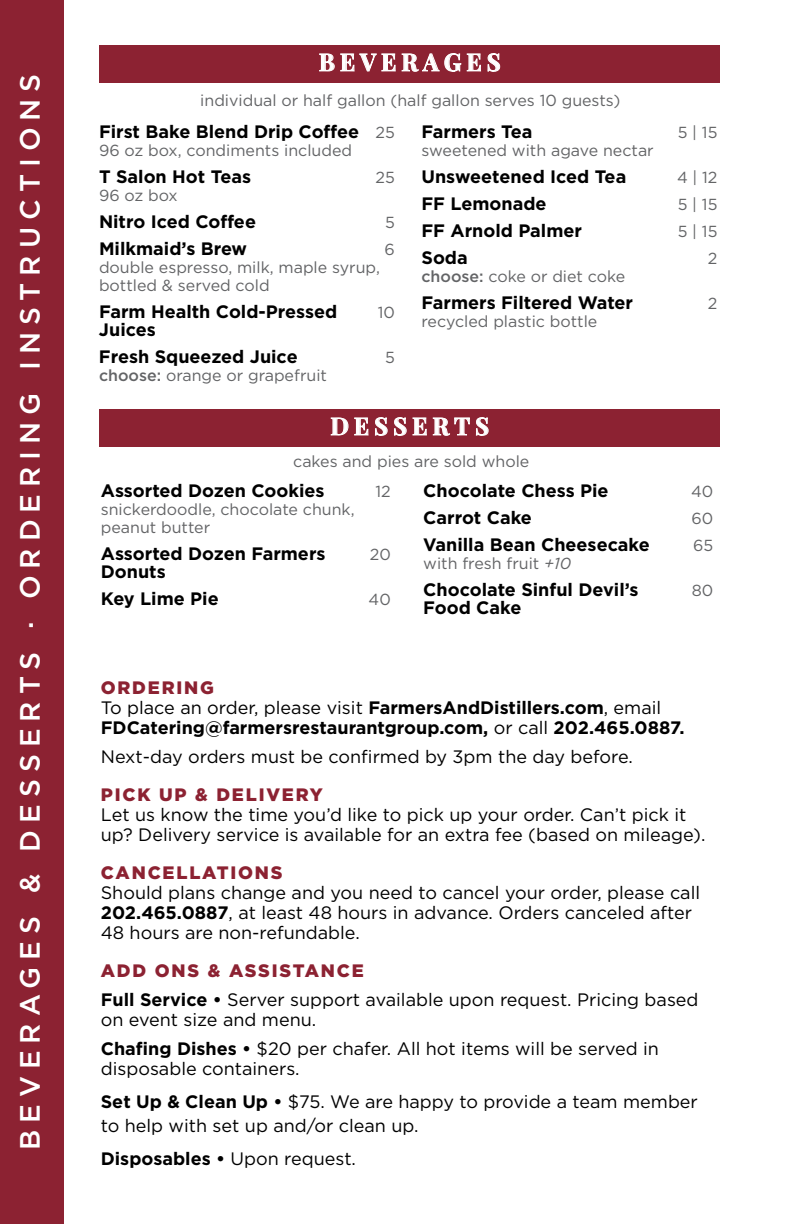
<style>
.page{position:relative;width:792px;height:1224px;background:#fff}
.page>*{position:absolute;margin:0;border:0;box-sizing:border-box;transform-origin:0 0}
.t1{font:500 28px "Gotham";letter-spacing:.25em;color:#fff}
.t2{font:700 24px "Playfair Display SC";letter-spacing:.21em;color:#fff}
.t3{font:18px/20px "Gotham";color:#000}
.t4{font:700 18px/27px "Gotham";color:#000}
.t5{font:900 18px "Gotham";letter-spacing:.1em;color:#8c2232}
.t6{font:16px/18px "Gotham";color:#636466}
.s1{font-weight:400;font-size:16px;color:#636466}
.s2{font-weight:500}
.s3{font-style:italic}
.s4{font-weight:900;color:#8c2232}
.s5{font-weight:400}
.s6{font-weight:700}
</style>
<div class="page">
<div style="left:0;top:0;width:63px;height:1224px;background:#8c2232"></div>
<div style="left:99px;top:45px;width:621px;height:37px;background:#8c2232"></div>
<div style="left:99px;top:409px;width:621px;height:37px;background:#8c2232"></div>
<svg style="left:319px;top:53px;width:77px;height:19px"></svg>
<svg style="left:402px;top:53px;width:59px;height:19px"></svg>
<svg style="left:467px;top:53px;width:14px;height:19px"></svg>
<svg style="left:487px;top:53px;width:13px;height:19px"></svg>
<svg style="left:331px;top:417px;width:38px;height:19px"></svg>
<svg style="left:375px;top:417px;width:13px;height:19px"></svg>
<svg style="left:394px;top:417px;width:33px;height:19px"></svg>
<svg style="left:433px;top:417px;width:37px;height:19px"></svg>
<svg style="left:476px;top:417px;width:13px;height:19px"></svg>
<h1 class="t1" style="left:11px;top:1150px;width:1078px;rotate:-90deg">BEVERAGES &amp; DESSERTS · ORDERING INSTRUCTIONS</h1>
<h2 class="t2" style="left:319px;top:47px;width:183px">BEVERAGES</h2>
<p class="t6" style="left:200px;top:92px;width:422px">individual or half gallon (half gallon serves 10 guests)</p>
<p class="t4" style="left:99px;top:118px;width:297px">First Bake Blend Drip Coffee <span class="s1">25</span></p>
<p class="t6" style="left:99px;top:141px;width:255px">96 oz box, condiments included</p>
<p class="t4" style="left:99px;top:163px;width:154px">T Salon Hot Teas</p>
<p class="t6" style="left:376px;top:168px;width:21px">25</p>
<p class="t6" style="left:99px;top:186px;width:80px">96 oz box</p>
<p class="t4" style="left:99px;top:208px;width:159px">Nitro Iced Coffee</p>
<p class="t6" style="left:385px;top:213px;width:11px">5</p>
<p class="t4" style="left:99px;top:235px;width:150px">Milkmaid’s Brew</p>
<p class="t6" style="left:385px;top:240px;width:12px">6</p>
<p class="t6" style="left:99px;top:258px;width:283px">double espresso, milk, maple syrup, bottled &amp; served cold</p>
<p class="t4" style="left:99px;top:298px;width:240px">Farm Health Cold-Pressed</p>
<p class="t6" style="left:378px;top:303px;width:19px">10</p>
<p class="t4" style="left:99px;top:316px;width:200px">Juices<br>Fresh Squeezed Juice</p>
<p class="t6" style="left:385px;top:348px;width:11px">5</p>
<p class="t6" style="left:99px;top:366px;width:230px"><span class="s2">choose:</span> orange or grapefruit</p>
<p class="t4" style="left:422px;top:118px;width:113px">Farmers Tea</p>
<p class="t6" style="left:678px;top:123px;width:41px">5 | 15</p>
<p class="t6" style="left:422px;top:141px;width:234px">sweetened with agave nectar</p>
<p class="t4" style="left:422px;top:163px;width:206px">Unsweetened Iced Tea</p>
<p class="t6" style="left:677px;top:168px;width:42px">4 | 12</p>
<p class="t4" style="left:422px;top:190px;width:127px">FF Lemonade</p>
<p class="t6" style="left:678px;top:195px;width:41px">5 | 15</p>
<p class="t4" style="left:422px;top:217px;width:162px">FF Arnold Palmer</p>
<p class="t6" style="left:678px;top:222px;width:41px">5 | 15</p>
<p class="t4" style="left:422px;top:244px;width:48px">Soda</p>
<p class="t6" style="left:708px;top:249px;width:11px">2</p>
<p class="t6" style="left:422px;top:267px;width:205px"><span class="s2">choose:</span> coke or diet coke</p>
<p class="t4" style="left:422px;top:289px;width:213px">Farmers Filtered Water</p>
<p class="t6" style="left:708px;top:294px;width:11px">2</p>
<p class="t6" style="left:422px;top:312px;width:177px">recycled plastic bottle</p>
<h2 class="t2" style="left:330px;top:411px;width:160px">DESSERTS</h2>
<p class="t6" style="left:293px;top:452px;width:238px">cakes and pies are sold whole</p>
<p class="t4" style="left:101px;top:477px;width:225px">Assorted Dozen Cookies</p>
<p class="t6" style="left:375px;top:482px;width:17px">12</p>
<p class="t6" style="left:101px;top:500px;width:255px">snickerdoodle, chocolate chunk, peanut butter</p>
<p class="t4" style="left:101px;top:540px;width:226px">Assorted Dozen Farmers</p>
<p class="t6" style="left:370px;top:545px;width:23px">20</p>
<p class="t4" style="left:101px;top:558px;width:119px">Donuts<br>Key Lime Pie</p>
<p class="t4" style="left:423px;top:477px;width:187px">Chocolate Chess Pie</p>
<p class="t6" style="left:691px;top:482px;width:24px">40</p>
<p class="t4" style="left:423px;top:504px;width:110px">Carrot Cake</p>
<p class="t6" style="left:692px;top:509px;width:23px">60</p>
<p class="t4" style="left:423px;top:531px;width:228px">Vanilla Bean Cheesecake</p>
<p class="t6" style="left:693px;top:536px;width:22px">65</p>
<p class="t6" style="left:423px;top:554px;width:150px">with fresh fruit <span class="s3">+10</span></p>
<p class="t4" style="left:423px;top:576px;width:217px">Chocolate Sinful Devil’s</p>
<p class="t6" style="left:692px;top:581px;width:23px">80</p>
<p class="t4" style="left:423px;top:594px;width:100px">Food Cake</p>
<p class="t6" style="left:369px;top:590px;width:24px">40</p>
<p class="t4" style="left:101px;top:678px;width:585px;line-height:20px"><span class="s4">ORDERING<br></span><span class="s5">To place an order, please visit</span> FarmersAndDistillers.com<span class="s5">, email<br></span>FDCatering@farmersrestaurantgroup.com, <span class="s5">or call</span> 202.465.0887.</p>
<p class="t3" style="left:101px;top:747px;width:534px">Next-day orders must be confirmed by 3pm the day before.</p>
<p class="t5" style="left:101px;top:782px;width:224px">PICK UP &amp; DELIVERY</p>
<p class="t3" style="left:101px;top:805px;width:606px">Let us know the time you’d like to pick up your order. Can’t pick it up? Delivery service is available for an extra fee (based on mileage).</p>
<p class="t5" style="left:101px;top:860px;width:183px">CANCELLATIONS</p>
<p class="t3" style="left:101px;top:883px;width:601px">Should plans change and you need to cancel your order, please call<br><span class="s6">202.465.0887</span>, at least 48 hours in advance. Orders canceled after<br>48 hours are non-refundable.</p>
<p class="t3" style="left:101px;top:956px;width:599px;line-height:29px"><span class="s4">ADD ONS &amp; ASSISTANCE<br></span><span class="s6">Full Service •</span> Server support available upon request. Pricing based</p>
<p class="t3" style="left:101px;top:1005px;width:560px;line-height:29px">on event size and menu.<br><span class="s6">Chafing Dishes •</span> $20 per chafer. All hot items will be served in</p>
<p class="t3" style="left:101px;top:1052px;width:599px;line-height:33px">disposable containers.<br><span class="s6">Set Up &amp; Clean Up •</span> $75. We are happy to provide a team member</p>
<p class="t3" style="left:101px;top:1109px;width:319px;line-height:33px">to help with set up and/or clean up.<br><span class="s6">Disposables •</span> Upon request.</p>
</div>
